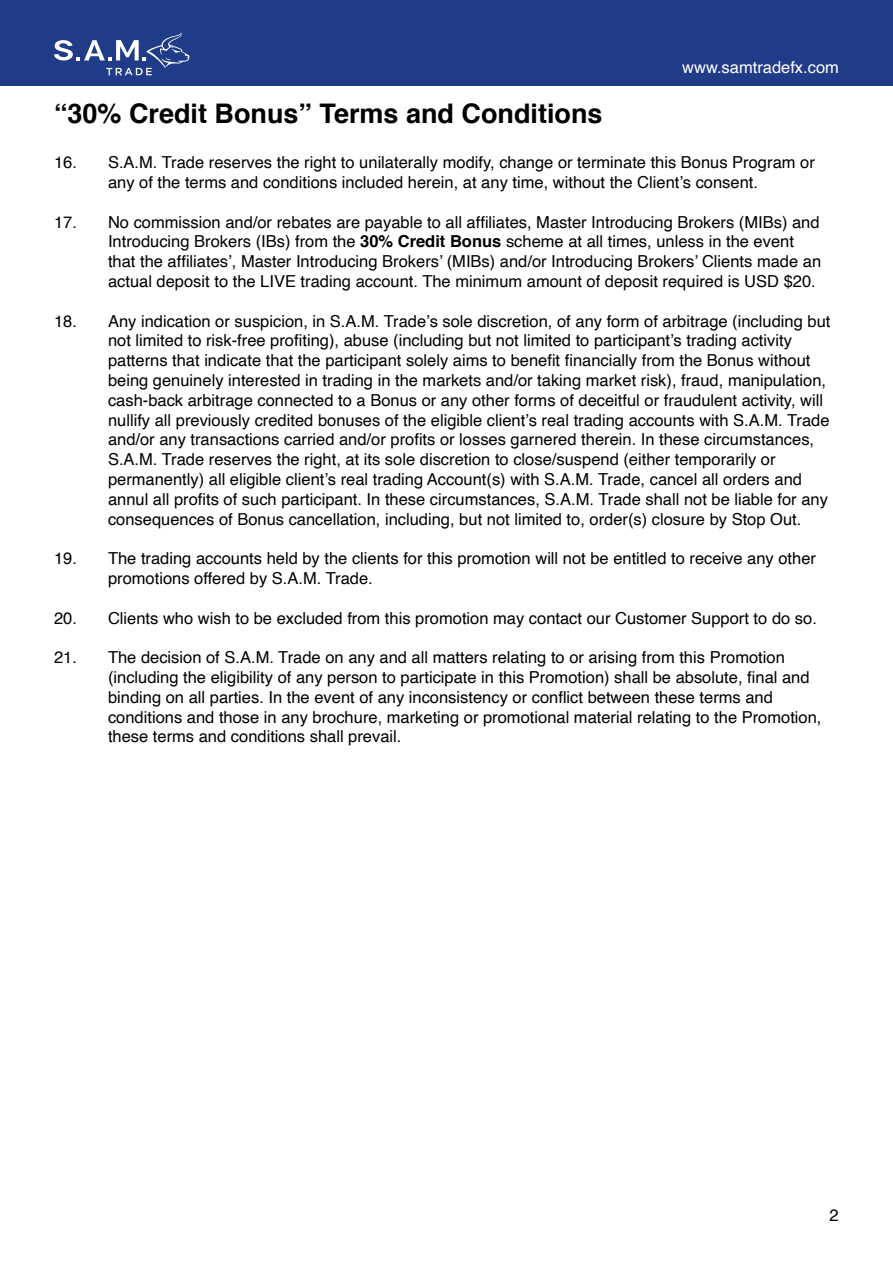
<style>
.page{position:relative;width:893px;height:1263px;background:#fff}
.page>*{position:absolute;margin:0;border:0;box-sizing:border-box;transform-origin:0 0}
.t1{font:700 27px "Helvetica";color:#000}
.t2{font:16.5px/19.8px "Helvetica";color:#000}
.t3{font:16.5px "Helvetica";color:#fff}
.s1{font-weight:700}
</style>
<div class="page">
<div style="left:0;top:0;width:893px;height:86px;background:#203c89"></div>
<svg style="left:54px;top:32px;width:136px;height:43px"></svg>
<h1 class="t1" style="left:54px;top:92px;width:550px">“30% Credit Bonus” Terms and Conditions</h1>
<p class="t3" style="left:682px;top:55px;width:158px">www.samtradefx.com</p>
<p class="t2" style="left:54px;top:153px;width:762px;text-align:center">16. S.A.M. Trade reserves the right to unilaterally modify, change or terminate this Bonus Program or any of the terms and conditions included herein, at any time, without the Client’s consent.</p>
<p class="t2" style="left:108px;top:212px;width:715px;text-indent:-54px">17. No commission and/or rebates are payable to all affiliates, Master Introducing Brokers (MIBs) and Introducing Brokers (IBs) from the <span class="s1">30% Credit Bonus</span> scheme at all times, unless in the event that the affiliates’, Master Introducing Brokers’ (MIBs) and/or Introducing Brokers’ Clients made an actual deposit to the LIVE trading account. The minimum amount of deposit required is USD $20.</p>
<p class="t2" style="left:108px;top:311px;width:724px;text-indent:-54px">18. Any indication or suspicion, in S.A.M. Trade’s sole discretion, of any form of arbitrage (including but not limited to risk-free profiting), abuse (including but not limited to participant’s trading activity patterns that indicate that the participant solely aims to benefit financially from the Bonus without being genuinely interested in trading in the markets and/or taking market risk), fraud, manipulation, cash-back arbitrage connected to a Bonus or any other forms of deceitful or fraudulent activity, will nullify all previously credited bonuses of the eligible client’s real trading accounts with S.A.M. Trade and/or any transactions carried and/or profits or losses garnered therein. In these circumstances, S.A.M. Trade reserves the right, at its sole discretion to close/suspend (either temporarily or permanently) all eligible client’s real trading Account(s) with S.A.M. Trade, cancel all orders and annul all profits of such participant. In these circumstances, S.A.M. Trade shall not be liable for any consequences of Bonus cancellation, including, but not limited to, order(s) closure by Stop Out.</p>
<p class="t2" style="left:108px;top:549px;width:709px;text-indent:-54px">19. The trading accounts held by the clients for this promotion will not be entitled to receive any other promotions offered by S.A.M. Trade.</p>
<p class="t2" style="left:54px;top:608px;width:764px">20. Clients who wish to be excluded from this promotion may contact our Customer Support to do so.</p>
<p class="t2" style="left:108px;top:648px;width:715px;text-indent:-54px">21. The decision of S.A.M. Trade on any and all matters relating to or arising from this Promotion (including the eligibility of any person to participate in this Promotion) shall be absolute, final and binding on all parties. In the event of any inconsistency or conflict between these terms and conditions and those in any brochure, marketing or promotional material relating to the Promotion, these terms and conditions shall prevail.</p>
<p class="t2" style="left:830px;top:1206px;width:11px">2</p>
</div>
